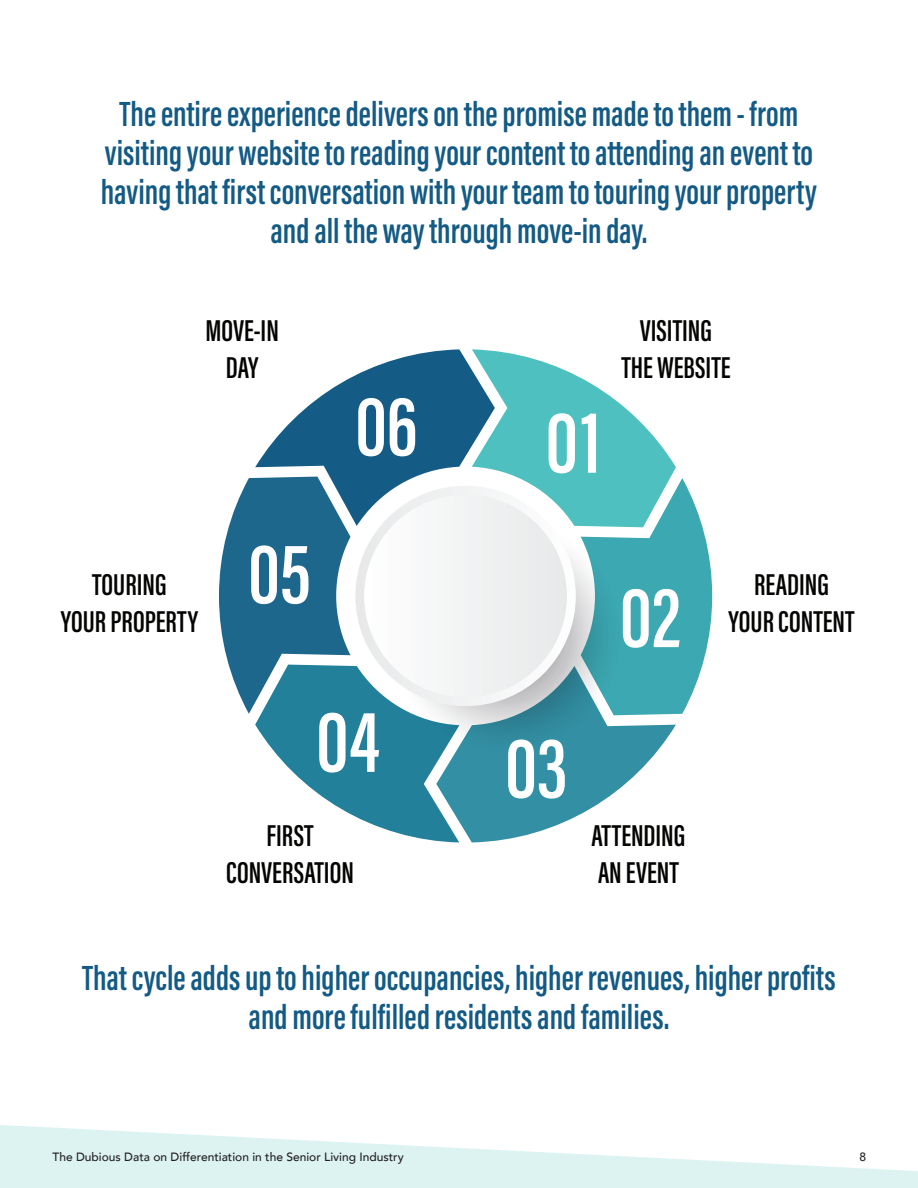
<style>
.page{position:relative;width:918px;height:1188px;background:#fff}
.page>*{position:absolute;margin:0;border:0;box-sizing:border-box;transform-origin:0 0}
.t1{font:600 36px/39px "Acumin Pro Extra Cond";color:#135a84;text-align:center}
.t2{font:600 31.05px/37.3px "Acumin Pro Extra Cond";color:#040503;text-align:center}
.t3{font:500 12px "Avenir";color:#231f20}
</style>
<div class="page">
<svg style="left:0;top:1125px;width:918px;height:63px;fill:#dcf3f2"></svg>
<svg style="left:219px;top:349px;width:493px;height:493px"></svg>
<p class="t1" style="left:101px;top:94px;width:718px">The entire experience delivers on the promise made to them - from visiting your website to reading your content to attending an event to having that first conversation with your team to touring your property and all the way through move-in day.</p>
<p class="t2" style="left:205px;top:312px;width:75px">MOVE-IN<br>DAY</p>
<p class="t2" style="left:61px;top:566px;width:139px">TOURING<br>YOUR PROPERTY</p>
<p class="t2" style="left:226px;top:817px;width:129px">FIRST<br>CONVERSATION</p>
<p class="t2" style="left:621px;top:312px;width:111px">VISITING<br>THE WEBSITE</p>
<p class="t2" style="left:729px;top:566px;width:127px">READING<br>YOUR CONTENT</p>
<p class="t2" style="left:591px;top:817px;width:96px;text-align:left">ATTENDING<br>AN EVENT</p>
<p class="t1" style="left:82px;top:959px;width:755px">That cycle adds up to higher occupancies, higher revenues, higher profits and more fulfilled residents and families.</p>
<p class="t3" style="left:52px;top:1146px;width:353px">The Dubious Data on Differentiation in the Senior Living Industry</p>
<p class="t3" style="left:859px;top:1146px;width:8px">8</p>
</div>
